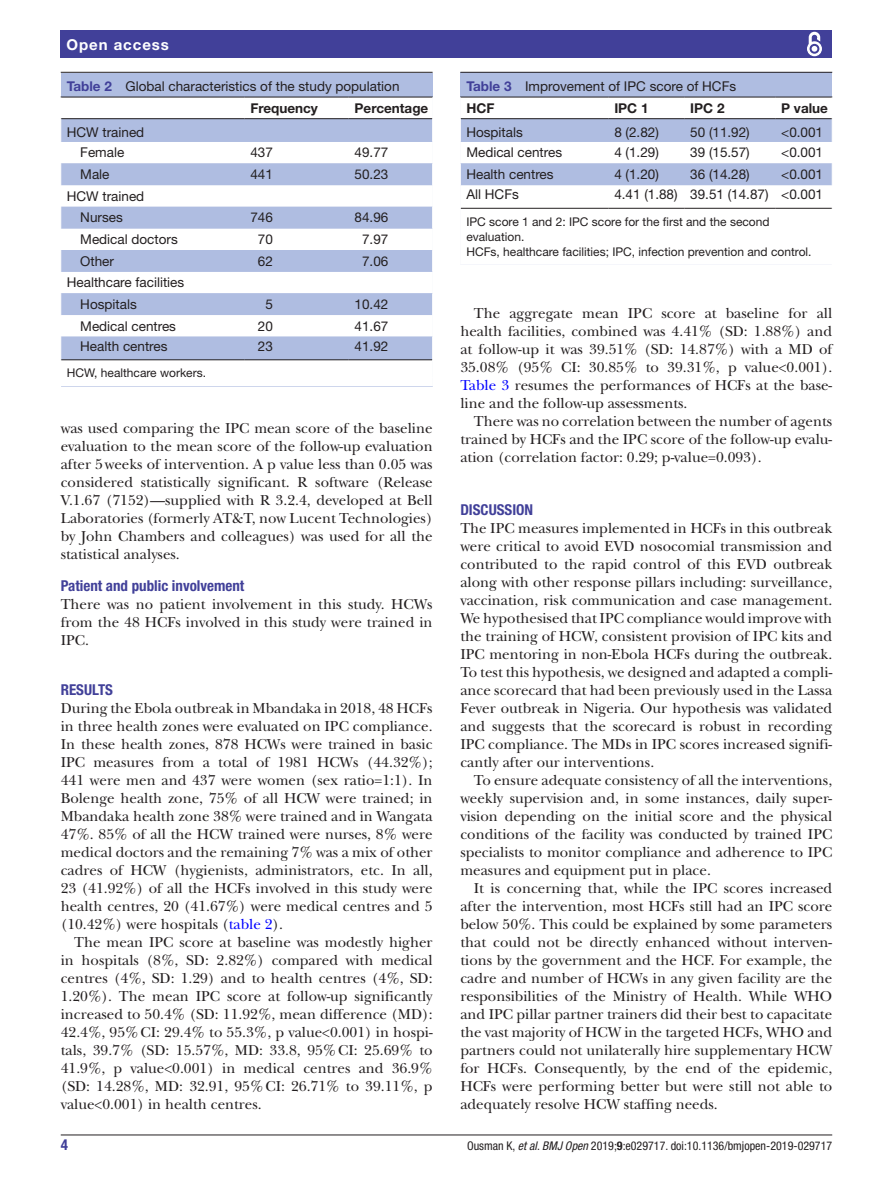
<style>
.page{position:relative;width:893px;height:1191px;background:#fff}
.page>*{position:absolute;margin:0;border:0;box-sizing:border-box;transform-origin:0 0}
.t1{font:15px/18px "New Baskerville";color:#231f20;text-align:justify}
.t2{font:700 condensed 15px "Helvetica Neue LT Std";color:#414099}
.t3{font:700 15px "Helvetica Neue LT Std";letter-spacing:.065em;color:#fff}
.t4{font:13.5px/22px "Helvetica Neue LT Std";color:#231f20}
.t5{font:700 13.5px "Helvetica Neue LT Std";color:#231f20}
.t6{font:12px/15px "Helvetica Neue LT Std";color:#231f20}
.t7{font:condensed 12px "Helvetica Neue LT Std";color:#231f20}
.s1{font-weight:700;color:#414099}
.s2{font-weight:700}
.s3{color:#00f}
.s4{font-style:italic}
</style>
<div class="page">
<hr style="left:61px;top:1134px;width:771px;height:1px;background:#231f20">
<div style="left:61px;top:31px;width:771px;height:27px;background:#414099"></div>
<svg style="left:807px;top:31px;width:15px;height:26px"></svg>
<div style="left:61px;top:73px;width:372px;height:313px;background:#afbde1"></div>
<hr style="left:61px;top:72px;width:372px;height:1px;background:#231f20">
<div style="left:61px;top:98px;width:371px;height:288px;background:#fff"></div>
<svg style="left:61px;top:119px;width:371px;height:240px"></svg>
<hr style="left:61px;top:97px;width:183px;height:1px;background:#231f20">
<hr style="left:61px;top:118px;width:183px;height:1px;background:#231f20">
<hr style="left:244px;top:97px;width:105px;height:1px;background:#231f20">
<hr style="left:244px;top:118px;width:105px;height:1px;background:#231f20">
<hr style="left:349px;top:97px;width:84px;height:1px;background:#231f20">
<hr style="left:349px;top:118px;width:83px;height:1px;background:#231f20">
<hr style="left:244px;top:359px;width:105px;height:1px;background:#231f20">
<hr style="left:349px;top:359px;width:83px;height:1px;background:#231f20">
<hr style="left:61px;top:359px;width:183px;height:1px;background:#231f20">
<svg style="left:432px;top:97px;width:1px;height:289px"></svg>
<hr style="left:67px;top:376px;width:366px;height:2px;background:#fff">
<div style="left:460px;top:73px;width:372px;height:192px;background:#afbde1"></div>
<hr style="left:460px;top:72px;width:372px;height:1px;background:#231f20">
<div style="left:461px;top:209px;width:371px;height:56px;background:#fff"></div>
<hr style="left:608px;top:208px;width:76px;height:1px;background:#231f20">
<hr style="left:684px;top:208px;width:91px;height:1px;background:#231f20">
<hr style="left:775px;top:208px;width:57px;height:1px;background:#231f20">
<hr style="left:460px;top:208px;width:148px;height:1px;background:#231f20">
<hr style="left:460px;top:208px;width:1px;height:57px;background:#fff">
<svg style="left:460px;top:97px;width:373px;height:111px"></svg>
<hr style="left:466px;top:240px;width:366px;height:2px;background:#fff">
<hr style="left:466px;top:255px;width:366px;height:2px;background:#fff">
<p class="t3" style="left:66px;top:35px;width:104px">Open access</p>
<p class="t4" style="left:250px;top:75px;width:151px;text-indent:-184px"><span class="s1">Table 2</span> Global characteristics of the study population<br><span class="s2">Frequency</span></p>
<p class="t5" style="left:355px;top:99px;width:75px">Percentage</p>
<p class="t4" style="left:67px;top:122px;width:79px;line-height:20.1px;text-align:center">HCW trained<br>Female</p>
<p class="t4" style="left:250px;top:141px;width:24px">437</p>
<p class="t4" style="left:355px;top:141px;width:35px">49.77</p>
<p class="t4" style="left:80px;top:163px;width:31px">Male</p>
<p class="t4" style="left:250px;top:163px;width:24px">441</p>
<p class="t4" style="left:355px;top:163px;width:35px">50.23</p>
<p class="t4" style="left:67px;top:185px;width:79px;line-height:21.6px;text-align:center">HCW trained<br>Nurses</p>
<p class="t4" style="left:250px;top:206px;width:24px">746</p>
<p class="t4" style="left:355px;top:206px;width:35px">84.96</p>
<p class="t4" style="left:80px;top:228px;width:99px">Medical doctors</p>
<p class="t4" style="left:258px;top:228px;width:17px">70</p>
<p class="t4" style="left:362px;top:228px;width:28px">7.97</p>
<p class="t4" style="left:80px;top:250px;width:35px">Other</p>
<p class="t4" style="left:258px;top:250px;width:17px">62</p>
<p class="t4" style="left:362px;top:250px;width:28px">7.06</p>
<p class="t4" style="left:80px;top:271px;width:105px;line-height:21.6px;text-indent:-14px">Healthcare facilities<br>Hospitals</p>
<p class="t4" style="left:265px;top:293px;width:9px">5</p>
<p class="t4" style="left:355px;top:293px;width:35px">10.42</p>
<p class="t4" style="left:80px;top:315px;width:97px">Medical centres</p>
<p class="t4" style="left:258px;top:315px;width:17px">20</p>
<p class="t4" style="left:355px;top:315px;width:35px">41.67</p>
<p class="t4" style="left:80px;top:335px;width:89px">Health centres</p>
<p class="t4" style="left:258px;top:335px;width:17px">23</p>
<p class="t4" style="left:355px;top:335px;width:35px">41.92</p>
<p class="t6" style="left:67px;top:365px;width:141px">HCW, healthcare workers.</p>
<p class="t1" style="left:61px;top:419px;width:373px">was used comparing the IPC mean score of the baseline evaluation to the mean score of the follow-up evaluation after 5weeks of intervention. A p value less than 0.05 was considered statistically significant. R software (Release V.1.67 (7152)—supplied with R 3.2.4, developed at Bell Laboratories (formerly AT&amp;T, now Lucent Technologies) by John Chambers and colleagues) was used for all the statistical analyses.</p>
<p class="t2" style="left:61px;top:576px;width:185px">Patient and public involvement</p>
<p class="t1" style="left:61px;top:595px;width:373px">There was no patient involvement in this study. HCWs from the 48 HCFs involved in this study were trained in IPC.</p>
<p class="t2" style="left:61px;top:681px;width:53px">Results</p>
<p class="t1" style="left:61px;top:699px;width:373px">During the Ebola outbreak in Mbandaka in 2018, 48 HCFs in three health zones were evaluated on IPC compliance.<br>In these health zones, 878 HCWs were trained in basic IPC measures from a total of 1981 HCWs (44.32%); 441 were men and 437 were women (sex ratio=1:1). In Bolenge health zone, 75% of all HCW were trained; in Mbandaka health zone 38% were trained and in Wangata 47%. 85% of all the HCW trained were nurses, 8% were medical doctors and the remaining 7% was a mix of other cadres of HCW (hygienists, administrators, etc. In all, 23 (41.92%) of all the HCFs involved in this study were health centres, 20 (41.67%) were medical centres and 5 (10.42%) were hospitals (<span class="s3">table 2</span>).</p>
<p class="t1" style="left:61px;top:933px;width:373px;text-indent:14px">The mean IPC score at baseline was modestly higher in hospitals (8%, SD: 2.82%) compared with medical centres (4%, SD: 1.29) and to health centres (4%, SD:<br>1.20%). The mean IPC score at follow-up significantly increased to 50.4% (SD: 11.92%, mean difference (MD):<br>42.4%, 95%CI: 29.4% to 55.3%, p value&lt;0.001) in hospi&shy;tals, 39.7% (SD: 15.57%, MD: 33.8, 95%CI: 25.69% to 41.9%, p value&lt;0.001) in medical centres and 36.9% (SD: 14.28%, MD: 32.91, 95%CI: 26.71% to 39.11%, p value&lt;0.001) in health centres.</p>
<p class="t4" style="left:466px;top:75px;width:271px"><span class="s1">Table 3</span> Improvement of IPC score of HCFs<br><span class="s2">HCF</span></p>
<p class="t5" style="left:614px;top:99px;width:36px">IPC 1</p>
<p class="t5" style="left:690px;top:99px;width:36px">IPC 2</p>
<p class="t5" style="left:781px;top:99px;width:48px">P value</p>
<p class="t4" style="left:466px;top:121px;width:58px">Hospitals</p>
<p class="t4" style="left:614px;top:121px;width:46px">8 (2.82)</p>
<p class="t4" style="left:690px;top:121px;width:61px">50 (11.92)</p>
<p class="t4" style="left:781px;top:121px;width:43px">&lt;0.001</p>
<p class="t4" style="left:466px;top:141px;width:97px">Medical centres</p>
<p class="t4" style="left:614px;top:141px;width:46px">4 (1.29)</p>
<p class="t4" style="left:690px;top:141px;width:61px">39 (15.57)</p>
<p class="t4" style="left:781px;top:141px;width:43px">&lt;0.001</p>
<p class="t4" style="left:466px;top:163px;width:89px">Health centres</p>
<p class="t4" style="left:614px;top:163px;width:46px">4 (1.20)</p>
<p class="t4" style="left:690px;top:163px;width:61px">36 (14.28)</p>
<p class="t4" style="left:781px;top:163px;width:43px">&lt;0.001</p>
<p class="t4" style="left:466px;top:183px;width:54px">All HCFs</p>
<p class="t4" style="left:614px;top:183px;width:210px">4.41 (1.88) 39.51 (14.87) &lt;0.001</p>
<p class="t6" style="left:466px;top:214px;width:347px">IPC score 1 and 2: IPC score for the first and the second evaluation.<br>HCFs, healthcare facilities; IPC, infection prevention and control.</p>
<p class="t1" style="left:460px;top:304px;width:373px;text-indent:13px">The aggregate mean IPC score at baseline for all health facilities, combined was 4.41% (SD: 1.88%) and at follow-up it was 39.51% (SD: 14.87%) with a MD of 35.08% (95% CI: 30.85% to 39.31%, p value&lt;0.001).<br><span class="s3">Table 3</span> resumes the performances of HCFs at the base&shy;line and the follow-up assessments.</p>
<p class="t1" style="left:460px;top:412px;width:373px;text-indent:13px">There was no correlation between the number of agents trained by HCFs and the IPC score of the follow-up evalu&shy;ation (correlation factor: 0.29; p-value=0.093).</p>
<p class="t2" style="left:460px;top:501px;width:45px">Discussio</p>
<p class="t2" style="left:525px;top:501px;width:10px">n</p>
<p class="t1" style="left:460px;top:519px;width:373px">The IPC measures implemented in HCFs in this outbreak were critical to avoid EVD nosocomial transmission and contributed to the rapid control of this EVD outbreak along with other response pillars including: surveillance, vaccination, risk communication and case management.<br>We hypothesised that IPC compliance would improve with the training of HCW, consistent provision of IPC kits and IPC mentoring in non-Ebola HCFs during the outbreak.<br>To test this hypothesis, we designed and adapted a compli&shy;ance scorecard that had been previously used in the Lassa Fever outbreak in Nigeria. Our hypothesis was validated and suggests that the scorecard is robust in recording IPC compliance. The MDs in IPC scores increased signifi&shy;cantly after our interventions.</p>
<p class="t1" style="left:460px;top:771px;width:373px;text-indent:13px">To ensure adequate consistency of all the interventions, weekly supervision and, in some instances, daily super&shy;vision depending on the initial score and the physical conditions of the facility was conducted by trained IPC specialists to monitor compliance and adherence to IPC measures and equipment put in place.</p>
<p class="t1" style="left:460px;top:879px;width:373px;text-indent:13px">It is concerning that, while the IPC scores increased after the intervention, most HCFs still had an IPC score below 50%. This could be explained by some parameters that could not be directly enhanced without interven&shy;tions by the government and the HCF. For example, the cadre and number of HCWs in any given facility are the responsibilities of the Ministry of Health. While WHO and IPC pillar partner trainers did their best to capacitate the vast majority of HCW in the targeted HCFs, WHO and partners could not unilaterally hire supplementary HCW for HCFs. Consequently, by the end of the epidemic, HCFs were performing better but were still not able to adequately resolve HCW staffing needs.</p>
<p class="t2" style="left:61px;top:1135px;width:9px">4</p>
<p class="t7" style="left:467px;top:1138px;width:367px">Ousman K, <span class="s4">et al</span>. <span class="s4">BMJ Open</span> 2019;<span class="s2">9</span>:e029717. doi:10.1136/bmjopen-2019-029717</p>
</div>
